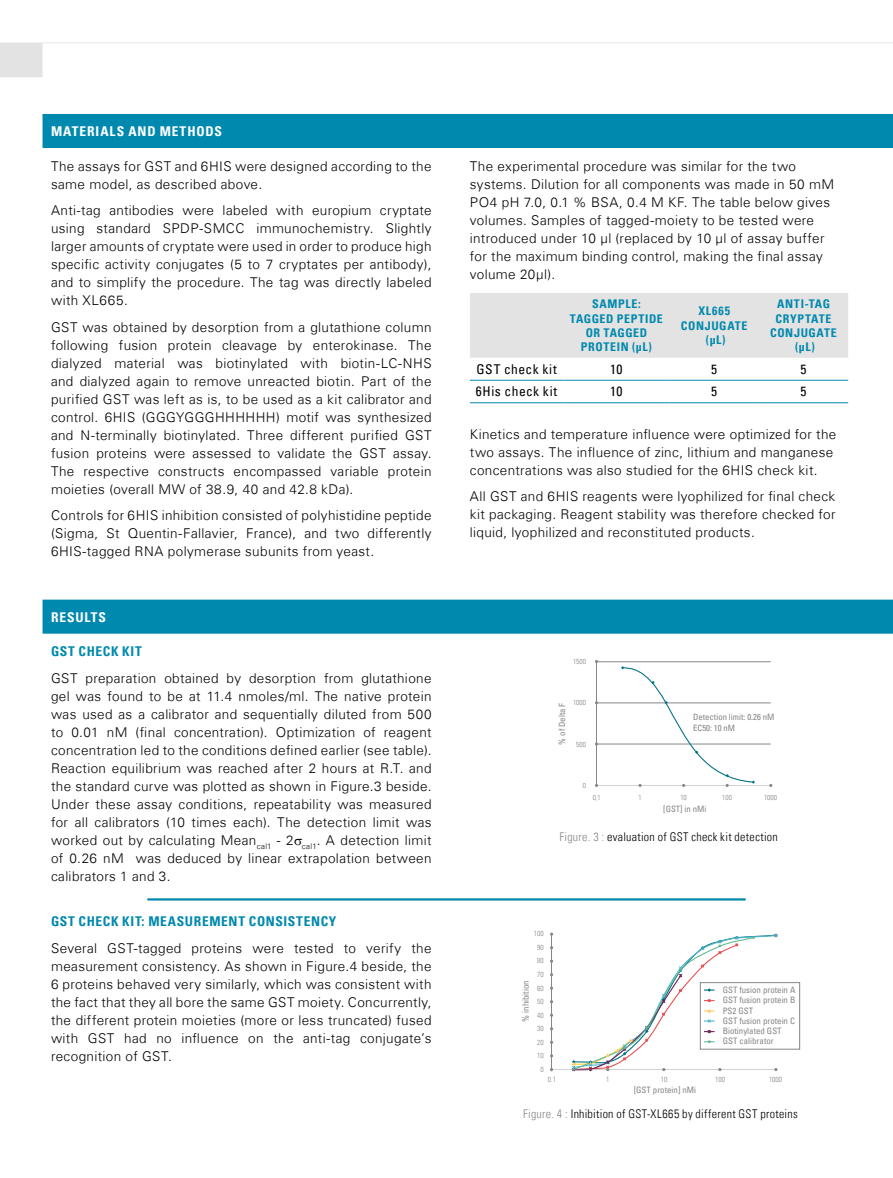
<style>
.page{position:relative;width:893px;height:1178px;background:#fff}
.page>*{position:absolute;margin:0;border:0;box-sizing:border-box;transform-origin:0 0}
.t1{font:300 13.5px/18px "Univers Com 45";letter-spacing:.025em;color:#000;text-align:justify}
.t2{font:13.5px "Univers Com 67 Bold Cond";letter-spacing:.045em;color:#0089ae}
.t3{font:condensed 13.5px "Univers Com 57";letter-spacing:.035em;color:#000}
.t4{font:13.5px "Univers Com 67 Bold Cond";letter-spacing:.065em;color:#fff}
.t5{font:12px "Univers Com 47 Light Cond";letter-spacing:.025em;color:#000}
.t6{font:12px/14.4px "Univers Com 67 Bold Cond";letter-spacing:.05em;color:#0089ae;text-align:center}
.t7{font:condensed 8.85px/10.4px "Univers Com 57";color:#868686}
.t8{font:condensed 8.7px/10.5px "Univers Com 57";color:#868686}
.t9{font:7.35px "Univers Com 47 Light Cond";color:#868686}
.t10{font:7.2px "Univers Com 47 Light Cond";color:#868686}
.s1{color:#878787}
</style>
<div class="page">
<svg style="left:0;top:43px;width:43px;height:34px"></svg>
<div style="left:43px;top:114px;width:850px;height:34px;background:#0089ae"></div>
<div style="left:43px;top:600px;width:850px;height:34px;background:#0089ae"></div>
<div style="left:470px;top:293px;width:378px;height:65px;background:#e3e3e3"></div>
<hr style="left:470px;top:380px;width:93px;height:1px;background:#0089ae">
<hr style="left:563px;top:380px;width:107px;height:1px;background:#0089ae">
<hr style="left:670px;top:380px;width:89px;height:1px;background:#0089ae">
<hr style="left:759px;top:380px;width:89px;height:1px;background:#0089ae">
<hr style="left:470px;top:402px;width:93px;height:1px;background:#0089ae">
<hr style="left:563px;top:402px;width:107px;height:1px;background:#0089ae">
<hr style="left:670px;top:402px;width:89px;height:1px;background:#0089ae">
<hr style="left:759px;top:402px;width:89px;height:1px;background:#0089ae">
<hr style="left:596px;top:661px;width:175px;height:1px;background:#868686">
<hr style="left:596px;top:703px;width:175px;height:1px;background:#868686">
<hr style="left:596px;top:744px;width:175px;height:1px;background:#868686">
<svg style="left:621px;top:666px;width:134px;height:121px"></svg>
<hr style="left:596px;top:662px;width:1px;height:124px;background:#868686">
<div style="left:700px;top:982px;width:100px;height:67px;border:1px solid #868686"></div>
<svg style="left:572px;top:933px;width:206px;height:138px"></svg>
<hr style="left:551px;top:934px;width:1px;height:136px;background:#868686">
<hr style="left:147px;top:898px;width:599px;height:1px;background:#0089ae">
<hr style="left:147px;top:899px;width:599px;height:1px;background:#0089ae">
<hr style="left:147px;top:900px;width:599px;height:1px;background:#0089ae">
<p class="t4" style="left:51px;top:123px;width:172px">MATERIALS AND METHODS</p>
<p class="t1" style="left:51px;top:157px;width:382px">The assays for GST and 6HIS were designed according to the same model, as described above.</p>
<p class="t1" style="left:51px;top:201px;width:382px">Anti-tag antibodies were labeled with europium cryptate using standard SPDP-SMCC immunochemistry. Slightly larger amounts of cryptate were used in order to produce high specific activity conjugates (5 to 7 cryptates per antibody), and to simplify the procedure. The tag was directly labeled with XL665.</p>
<p class="t1" style="left:51px;top:318px;width:382px">GST was obtained by desorption from a glutathione column following fusion protein cleavage by enterokinase. The dialyzed material was biotinylated with biotin-LC-NHS and dialyzed again to remove unreacted biotin. Part of the purified GST was left as is, to be used as a kit calibrator and control. 6HIS (GGGYGGGHHHHHH) motif was synthesized and N-terminally biotinylated. Three different purified GST fusion proteins were assessed to validate the GST assay.<br>The respective constructs encompassed variable protein moieties (overall MW of 38.9, 40 and 42.8 kDa).</p>
<p class="t1" style="left:51px;top:506px;width:382px">Controls for 6HIS inhibition consisted of polyhistidine peptide (Sigma, St Quentin-Fallavier, France), and two differently 6HIS-tagged RNA polymerase subunits from yeast.</p>
<p class="t4" style="left:51px;top:608px;width:56px">RESULTS</p>
<p class="t2" style="left:51px;top:643px;width:92px">GST CHECK KIT</p>
<p class="t1" style="left:51px;top:669px;width:382px">GST preparation obtained by desorption from glutathione gel was found to be at 11.4 nmoles/ml. The native protein was used as a calibrator and sequentially diluted from 500 to 0.01 nM (final concentration). Optimization of reagent concentration led to the conditions defined earlier (see table).<br>Reaction equilibrium was reached after 2 hours at R.T. and the standard curve was plotted as shown in Figure.3 beside.<br>Under these assay conditions, repeatability was measured for all calibrators (10 times each). The detection limit was worked out by calculating Mean<sub>cal1</sub> - 2 <sub>cal1</sub>. A detection limit of 0.26 nM was deduced by linear extrapolation between calibrators 1 and 3.</p>
<p class="t2" style="left:51px;top:913px;width:287px">GST CHECK KIT: MEASUREMENT CONSISTENCY</p>
<p class="t1" style="left:51px;top:939px;width:382px">Several GST-tagged proteins were tested to verify the measurement consistency. As shown in Figure.4 beside, the 6 proteins behaved very similarly, which was consistent with the fact that they all bore the same GST moiety. Concurrently, the different protein moieties (more or less truncated) fused with GST had no influence on the anti-tag conjugate’s recognition of GST.</p>
<p class="t1" style="left:470px;top:157px;width:366px;text-align:left">The experimental procedure was similar for the two systems. Dilution for all components was made in 50 mM PO4 pH 7.0, 0.1 % BSA, 0.4 M KF. The table below gives volumes. Samples of tagged-moiety to be tested were introduced under 10 µl (replaced by 10 µl of assay buffer for the maximum binding control, making the final assay volume 20µl).</p>
<p class="t6" style="left:570px;top:297px;width:94px">SAMPLE:<br>TAGGED PEPTIDE<br>OR TAGGED<br>PROTEIN (µL)</p>
<p class="t6" style="left:681px;top:304px;width:68px">XL665<br>CONJUGATE (µL)</p>
<p class="t6" style="left:770px;top:297px;width:68px">ANTI-TAG<br>CRYPTATE<br>CONJUGATE (µL)</p>
<p class="t3" style="left:476px;top:360px;width:82px">GST check kit</p>
<p class="t3" style="left:610px;top:360px;width:14px">10</p>
<p class="t3" style="left:711px;top:360px;width:7px">5</p>
<p class="t3" style="left:800px;top:360px;width:7px">5</p>
<p class="t3" style="left:476px;top:383px;width:83px">6His check kit</p>
<p class="t3" style="left:610px;top:383px;width:14px">10</p>
<p class="t3" style="left:711px;top:383px;width:7px">5</p>
<p class="t3" style="left:800px;top:383px;width:7px">5</p>
<p class="t1" style="left:470px;top:425px;width:368px;text-align:left">Kinetics and temperature influence were optimized for the two assays. The influence of zinc, lithium and manganese concentrations was also studied for the 6HIS check kit.</p>
<p class="t1" style="left:470px;top:487px;width:367px">All GST and 6HIS reagents were lyophilized for final check kit packaging. Reagent stability was therefore checked for liquid, lyophilized and reconstituted products.</p>
<p class="t8" style="left:557px;top:744px;width:43px;rotate:-90deg">% of Delta F</p>
<p class="t10" style="left:573px;top:657px;width:14px">1500</p>
<p class="t10" style="left:573px;top:698px;width:14px">1000</p>
<p class="t10" style="left:576px;top:740px;width:11px">500</p>
<p class="t10" style="left:583px;top:781px;width:5px">0</p>
<p class="t8" style="left:693px;top:712px;width:83px">Detection limit: 0.26 nM<br>EC50: 10 nM</p>
<p class="t10" style="left:593px;top:793px;width:10px">0,1</p>
<p class="t10" style="left:639px;top:793px;width:5px">1</p>
<p class="t10" style="left:680px;top:793px;width:8px">10</p>
<p class="t10" style="left:722px;top:793px;width:11px">100</p>
<p class="t10" style="left:764px;top:793px;width:14px">1000</p>
<p class="t8" style="left:663px;top:803px;width:45px">[GST] in nMi</p>
<p class="t5" style="left:559px;top:829px;width:220px"><span class="s1">Figure. 3 :</span> evaluation of GST check kit detection</p>
<p class="t9" style="left:534px;top:929px;width:11px">100</p>
<p class="t9" style="left:537px;top:943px;width:8px">90</p>
<p class="t9" style="left:537px;top:956px;width:8px">80</p>
<p class="t9" style="left:537px;top:970px;width:8px">70</p>
<p class="t7" style="left:520px;top:1021px;width:43px;rotate:-90deg">% inhibition</p>
<p class="t7" style="left:723px;top:984px;width:74px">GST fusion protein A<br>GST fusion protein B<br>PS2 GST<br>GST fusion protein C<br>Biotinylated GST<br>GST calibrator</p>
<p class="t9" style="left:537px;top:983px;width:8px">60</p>
<p class="t9" style="left:537px;top:997px;width:8px">50</p>
<p class="t9" style="left:537px;top:1011px;width:8px">40</p>
<p class="t9" style="left:537px;top:1024px;width:8px">30</p>
<p class="t9" style="left:537px;top:1038px;width:8px">20</p>
<p class="t9" style="left:537px;top:1051px;width:8px">10</p>
<p class="t9" style="left:540px;top:1065px;width:5px">0</p>
<p class="t9" style="left:548px;top:1075px;width:10px">0.1</p>
<p class="t9" style="left:606px;top:1075px;width:5px">1</p>
<p class="t9" style="left:661px;top:1075px;width:8px">10</p>
<p class="t9" style="left:715px;top:1075px;width:11px">100</p>
<p class="t9" style="left:769px;top:1075px;width:15px">1000</p>
<p class="t7" style="left:634px;top:1085px;width:64px">[GST protein] nMi</p>
<p class="t5" style="left:523px;top:1106px;width:276px"><span class="s1">Figure. 4 :</span> Inhibition of GST-XL665 by different GST proteins</p>
</div>
